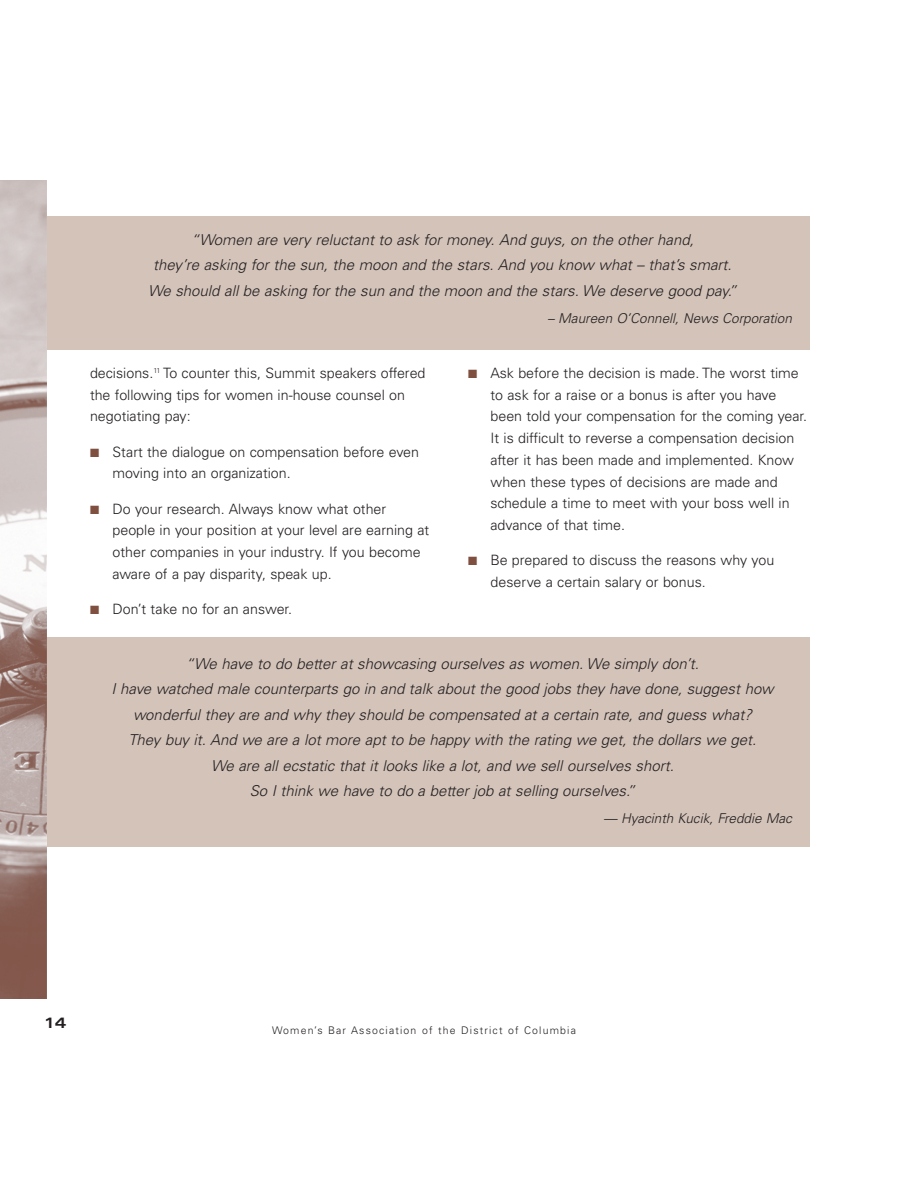
<style>
.page{position:relative;width:918px;height:1188px;background:#fff}
.page>*{position:absolute;margin:0;border:0;box-sizing:border-box;transform-origin:0 0}
.t1{font:italic 300 15px/25.5px "Univers LT Std";color:#231f20;text-align:center}
.t2{font:700 expanded 15px "Univers LT Std";color:#231f20}
.t3{font:300 14.25px/21.8px "Univers LT Std";color:#231f20}
.t4{font:italic 300 13.5px "Univers LT Std";color:#231f20}
.t5{font:300 10.5px "Univers LT Std";letter-spacing:.11em;color:#231f20}
.s1{color:#7f5040}
</style>
<div class="page">
<div style="left:18px;top:638px;width:792px;height:210px;background:#d3c3b9"></div>
<div style="left:18px;top:216px;width:792px;height:134px;background:#d3c3b9"></div>
<img style="left:0;top:180px;width:46px;height:819px">
<p class="t1" style="left:148px;top:228px;width:590px">“Women are very reluctant to ask for money. And guys, on the other hand,<br>they’re asking for the sun, the moon and the stars. And you know what – that’s smart.<br>We should all be asking for the sun and the moon and the stars. We deserve good pay.”</p>
<p class="t4" style="left:547px;top:313px;width:246px">– Maureen O’Connell, News Corporation</p>
<p class="t3" style="left:90px;top:363px;width:337px">decisions.<sup>11</sup> To counter this, Summit speakers offered the following tips for women in-house counsel on negotiating pay:</p>
<p class="t3" style="left:113px;top:442px;width:308px;text-indent:-23px"><span class="s1">■</span> Start the dialogue on compensation before even moving into an organization.</p>
<p class="t3" style="left:113px;top:499px;width:318px;text-indent:-23px"><span class="s1">■</span> Do your research. Always know what other people in your position at your level are earning at other companies in your industry. If you become aware of a pay disparity, speak up.</p>
<p class="t3" style="left:90px;top:599px;width:204px"><span class="s1">■</span> Don’t take no for an answer.</p>
<p class="t3" style="left:490px;top:363px;width:318px;text-indent:-22px"><span class="s1">■</span> Ask before the decision is made. The worst time to ask for a raise or a bonus is after you have been told your compensation for the coming year.<br>It is difficult to reverse a compensation decision after it has been made and implemented. Know when these types of decisions are made and schedule a time to meet with your boss well in advance of that time.</p>
<p class="t3" style="left:490px;top:551px;width:285px;text-indent:-22px"><span class="s1">■</span> Be prepared to discuss the reasons why you deserve a certain salary or bonus.</p>
<p class="t1" style="left:111px;top:652px;width:664px">“We have to do better at showcasing ourselves as women. We simply don’t.<br>I have watched male counterparts go in and talk about the good jobs they have done, suggest how wonderful they are and why they should be compensated at a certain rate, and guess what?<br>They buy it. And we are a lot more apt to be happy with the rating we get, the dollars we get.<br>We are all ecstatic that it looks like a lot, and we sell ourselves short.<br>So I think we have to do a better job at selling ourselves.”</p>
<p class="t4" style="left:604px;top:814px;width:190px">— Hyacinth Kucik, Freddie Mac</p>
<p class="t2" style="left:44px;top:1017px;width:24px">14</p>
<p class="t5" style="left:272px;top:1026px;width:305px">Women’s Bar Association of the District of Columbia</p>
</div>
